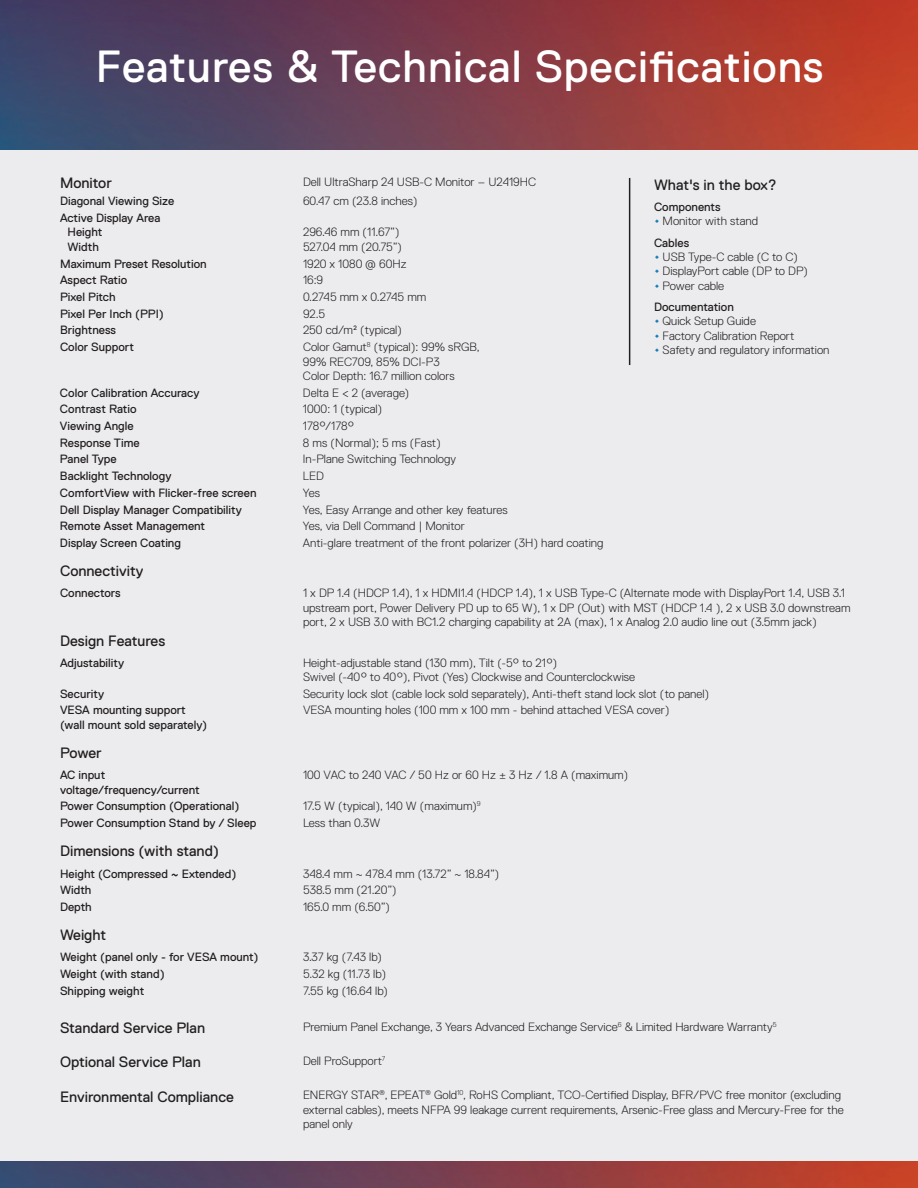
<style>
.page{position:relative;width:918px;height:1188px;background:#ececee}
.page>*{position:absolute;margin:0;border:0;box-sizing:border-box;transform-origin:0 0}
.t1{font:45px "Dell Replica";letter-spacing:.02em;color:#fff}
.t2{font:15px "Dell Replica";color:#231f20}
.t3{font:300 12px/14.4px "Dell Replica";color:#231f20}
.t4{font:12px/14.4px "Dell Replica";color:#231f20}
.s1{font-weight:400;font-size:15px;color:#147db9}
.s2{font-weight:400}
.s3{font-size:15px;color:#147db9}
.s4{font-weight:300}
</style>
<div class="page">
<img style="left:0;top:0;width:918px;height:150px">
<img style="left:0;top:1161px;width:918px;height:27px">
<hr style="left:629px;top:178px;width:1px;height:187px;background:#231f20">
<h1 class="t1" style="left:96px;top:42px;width:729px">Features &amp; Technical Specifications</h1>
<p class="t2" style="left:60px;top:175px;width:53px">Monitor</p>
<p class="t3" style="left:303px;top:174px;width:235px">Dell UltraSharp 24 USB-C Monitor – U2419HC</p>
<p class="t4" style="left:60px;top:194px;width:116px">Diagonal Viewing Size</p>
<p class="t3" style="left:303px;top:194px;width:116px">60.47 cm (23.8 inches)</p>
<p class="t4" style="left:68px;top:211px;width:94px;text-indent:-8px">Active Display Area<br>Height<br>Width</p>
<p class="t2" style="left:654px;top:176px;width:124px">What's in the box?</p>
<p class="t4" style="left:654px;top:200px;width:68px">Components</p>
<p class="t3" style="left:654px;top:211px;width:106px;line-height:21.1px"><span class="s1">•</span> Monitor with stand<br><span class="s2">Cables</span></p>
<p class="t3" style="left:654px;top:250px;width:145px"><span class="s1">•</span> USB Type-C cable (C to C)</p>
<p class="t3" style="left:654px;top:264px;width:155px"><span class="s1">•</span> DisplayPort cable (DP to DP)</p>
<p class="t4" style="left:654px;top:275px;width:81px;line-height:21.1px"><span class="s3">•</span> <span class="s4">Power cable<br></span>Documentation</p>
<p class="t3" style="left:654px;top:314px;width:103px"><span class="s1">•</span> Quick Setup Guide</p>
<p class="t3" style="left:654px;top:329px;width:142px"><span class="s1">•</span> Factory Calibration Report</p>
<p class="t3" style="left:654px;top:343px;width:177px"><span class="s1">•</span> Safety and regulatory information</p>
<p class="t3" style="left:303px;top:225px;width:100px">296.46 mm (11.67”)<br>527.04 mm (20.75”)</p>
<p class="t4" style="left:60px;top:256px;width:148px">Maximum Preset Resolution</p>
<p class="t3" style="left:303px;top:256px;width:105px">1920 x 1080 @ 60Hz</p>
<p class="t4" style="left:60px;top:273px;width:69px">Aspect Ratio</p>
<p class="t3" style="left:303px;top:273px;width:22px">16:9</p>
<p class="t4" style="left:60px;top:290px;width:57px">Pixel Pitch</p>
<p class="t3" style="left:303px;top:290px;width:125px">0.2745 mm x 0.2745 mm</p>
<p class="t4" style="left:60px;top:306px;width:105px">Pixel Per Inch (PPI)</p>
<p class="t3" style="left:303px;top:306px;width:24px">92.5</p>
<p class="t4" style="left:60px;top:323px;width:58px">Brightness</p>
<p class="t3" style="left:303px;top:323px;width:100px">250 cd/m² (typical)</p>
<p class="t4" style="left:60px;top:340px;width:75px">Color Support</p>
<p class="t3" style="left:303px;top:340px;width:178px">Color Gamut<sup>8</sup> (typical): 99% sRGB,<br>99% REC709, 85% DCI-P3<br>Color Depth: 16.7 million colors</p>
<p class="t4" style="left:60px;top:385px;width:141px">Color Calibration Accuracy</p>
<p class="t3" style="left:303px;top:385px;width:108px">Delta E &lt; 2 (average)</p>
<p class="t4" style="left:60px;top:402px;width:78px">Contrast Ratio</p>
<p class="t3" style="left:303px;top:402px;width:81px">1000: 1 (typical)</p>
<p class="t4" style="left:60px;top:419px;width:75px">Viewing Angle</p>
<p class="t3" style="left:303px;top:419px;width:53px">178°/178°</p>
<p class="t4" style="left:60px;top:435px;width:81px">Response Time</p>
<p class="t3" style="left:303px;top:435px;width:139px">8 ms (Normal); 5 ms (Fast)</p>
<p class="t4" style="left:60px;top:452px;width:58px">Panel Type</p>
<p class="t3" style="left:303px;top:452px;width:155px">In-Plane Switching Technology</p>
<p class="t4" style="left:60px;top:469px;width:113px">Backlight Technology</p>
<p class="t3" style="left:303px;top:469px;width:22px">LED</p>
<p class="t4" style="left:60px;top:486px;width:198px">ComfortView with Flicker-free screen</p>
<p class="t3" style="left:303px;top:486px;width:19px">Yes</p>
<p class="t4" style="left:60px;top:502px;width:183px">Dell Display Manager Compatibility</p>
<p class="t3" style="left:303px;top:502px;width:206px">Yes, Easy Arrange and other key features</p>
<p class="t4" style="left:60px;top:519px;width:147px">Remote Asset Management</p>
<p class="t3" style="left:303px;top:519px;width:163px">Yes, via Dell Command | Monitor</p>
<p class="t4" style="left:60px;top:536px;width:123px">Display Screen Coating</p>
<p class="t3" style="left:303px;top:536px;width:302px">Anti-glare treatment of the front polarizer (3H) hard coating</p>
<p class="t2" style="left:60px;top:562px;width:85px">Connectivity</p>
<p class="t4" style="left:60px;top:586px;width:62px">Connectors</p>
<p class="t3" style="left:303px;top:586px;width:549px">1 x DP 1.4 (HDCP 1.4), 1 x HDMI1.4 (HDCP 1.4), 1 x USB Type-C (Alternate mode with DisplayPort 1.4, USB 3.1 upstream port, Power Delivery PD up to 65 W), 1 x DP (Out) with MST (HDCP 1.4 ), 2 x USB 3.0 downstream port, 2 x USB 3.0 with BC1.2 charging capability at 2A (max), 1 x Analog 2.0 audio line out (3.5mm jack)</p>
<p class="t2" style="left:60px;top:632px;width:107px">Design Features</p>
<p class="t4" style="left:60px;top:655px;width:66px">Adjustability</p>
<p class="t3" style="left:303px;top:655px;width:334px">Height-adjustable stand (130 mm), Tilt (-5° to 21°)<br>Swivel (-40° to 40°), Pivot (Yes) Clockwise and Counterclockwise</p>
<p class="t4" style="left:60px;top:686px;width:46px">Security</p>
<p class="t3" style="left:303px;top:686px;width:408px">Security lock slot (cable lock sold separately), Anti-theft stand lock slot (to panel)</p>
<p class="t4" style="left:60px;top:703px;width:149px">VESA mounting support (wall mount sold separately)</p>
<p class="t3" style="left:303px;top:703px;width:368px">VESA mounting holes (100 mm x 100 mm - behind attached VESA cover)</p>
<p class="t2" style="left:60px;top:744px;width:43px">Power</p>
<p class="t4" style="left:60px;top:768px;width:141px">AC input voltage/frequency/current</p>
<p class="t3" style="left:303px;top:768px;width:327px">100 VAC to 240 VAC / 50 Hz or 60 Hz ± 3 Hz / 1.8 A (maximum)</p>
<p class="t4" style="left:60px;top:799px;width:181px">Power Consumption (Operational)</p>
<p class="t3" style="left:303px;top:799px;width:179px">17.5 W (typical), 140 W (maximum)<sup>9</sup></p>
<p class="t4" style="left:60px;top:816px;width:198px">Power Consumption Stand by / Sleep</p>
<p class="t3" style="left:303px;top:816px;width:79px">Less than 0.3W</p>
<p class="t2" style="left:60px;top:842px;width:161px">Dimensions (with stand)</p>
<p class="t4" style="left:60px;top:866px;width:178px">Height (Compressed ~ Extended)</p>
<p class="t3" style="left:303px;top:866px;width:198px">348.4 mm ~ 478.4 mm (13.72” ~ 18.84”)</p>
<p class="t4" style="left:60px;top:883px;width:33px">Width</p>
<p class="t3" style="left:303px;top:883px;width:95px">538.5 mm (21.20”)</p>
<p class="t4" style="left:60px;top:900px;width:33px">Depth</p>
<p class="t3" style="left:303px;top:900px;width:88px">165.0 mm (6.50”)</p>
<p class="t2" style="left:60px;top:926px;width:48px">Weight</p>
<p class="t4" style="left:60px;top:950px;width:200px">Weight (panel only - for VESA mount)</p>
<p class="t3" style="left:303px;top:950px;width:80px">3.37 kg (7.43 lb)</p>
<p class="t4" style="left:60px;top:967px;width:106px">Weight (with stand)</p>
<p class="t3" style="left:303px;top:967px;width:85px">5.32 kg (11.73 lb)</p>
<p class="t4" style="left:60px;top:984px;width:86px">Shipping weight</p>
<p class="t3" style="left:303px;top:984px;width:86px">7.55 kg (16.64 lb)</p>
<p class="t2" style="left:60px;top:1020px;width:147px">Standard Service Plan</p>
<p class="t3" style="left:303px;top:1020px;width:475px">Premium Panel Exchange, 3 Years Advanced Exchange Service<sup>6</sup> &amp; Limited Hardware Warranty<sup>5</sup></p>
<p class="t2" style="left:60px;top:1054px;width:142px">Optional Service Plan</p>
<p class="t3" style="left:303px;top:1054px;width:84px">Dell ProSupport<sup>7</sup></p>
<p class="t2" style="left:60px;top:1088px;width:175px">Environmental Compliance</p>
<p class="t3" style="left:303px;top:1088px;width:542px">ENERGY STAR<sup>®</sup>, EPEAT<sup>®</sup> Gold<sup>10</sup>, RoHS Compliant, TCO-Certified Display, BFR/PVC free monitor (excluding external cables), meets NFPA 99 leakage current requirements, Arsenic-Free glass and Mercury-Free for the panel only</p>
</div>
